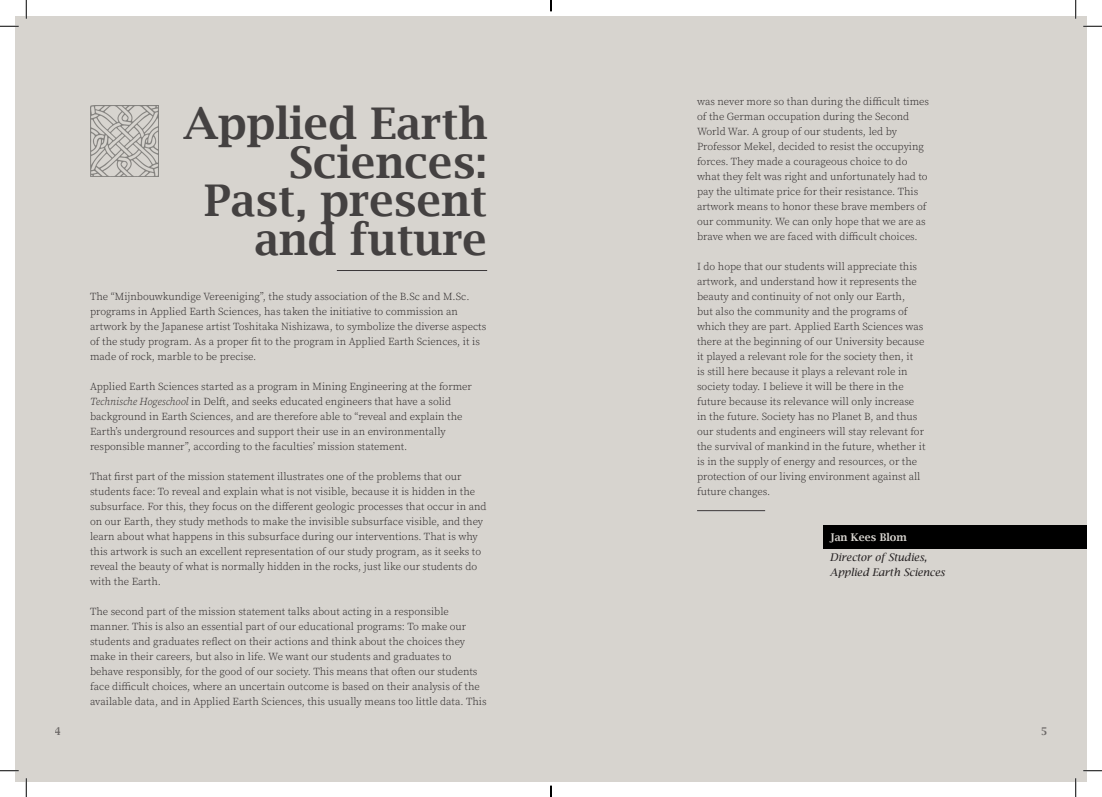
<style>
.page{position:relative;width:1102px;height:797px;background:#fff}
.page>*{position:absolute;margin:0;border:0;box-sizing:border-box;transform-origin:0 0}
.t1{font:600 43.75px/38.8px "Lucida Bright";color:#444141;text-align:right}
.Body{font:300 10.62px/15px "Source Serif Pro";color:#231f20}
.Author_name{font:italic 10.62px/15px "Lucida Bright";color:#231f20}
.Author_name-2{font:600 10.62px "Lucida Bright";color:#d7d4cf}
.t2{font:600 10.62px "Lucida Bright";color:#231f20}
.s1{font-style:italic}
</style>
<div class="page">
<div style="left:16px;top:16px;width:535px;height:765px;background:#d7d4cf"></div>
<div style="left:551px;top:16px;width:535px;height:765px;background:#d7d4cf"></div>
<img style="left:91px;top:105px;width:67px;height:71px">
<hr style="left:337px;top:270px;width:150px;height:1px;background:#231f20">
<div style="left:822px;top:525px;width:264px;height:23px;background:#000"></div>
<hr style="left:697px;top:510px;width:68px;height:1px;background:#231f20">
<svg style="left:0;top:25px;width:19px;height:2px"></svg>
<svg style="left:1083px;top:25px;width:18px;height:2px"></svg>
<svg style="left:0;top:770px;width:19px;height:1px"></svg>
<svg style="left:1083px;top:770px;width:18px;height:1px"></svg>
<svg style="left:25px;top:0;width:2px;height:19px"></svg>
<svg style="left:25px;top:778px;width:2px;height:19px"></svg>
<svg style="left:1075px;top:0;width:1px;height:19px"></svg>
<svg style="left:1074px;top:778px;width:2px;height:19px"></svg>
<svg style="left:550px;top:785px;width:1px;height:12px"></svg>
<p class="t1" style="left:183px;top:104px;width:305px">Applied Earth<br>Sciences:<br>Past, present and future</p>
<p class="Body" style="left:90px;top:289px;width:397px">The “Mijnbouwkundige Vereeniging”, the study association of the B.Sc and M.Sc. programs in Applied Earth Sciences, has taken the initiative to commission an artwork by the Japanese artist Toshitaka Nishizawa, to symbolize the diverse aspects of the study program. As a proper fit to the program in Applied Earth Sciences, it is made of rock, marble to be precise.</p>
<p class="Body" style="left:90px;top:379px;width:383px">Applied Earth Sciences started as a program in Mining Engineering at the former <span class="s1">Technische Hogeschool</span> in Delft, and seeks educated engineers that have a solid background in Earth Sciences, and are therefore able to “reveal and explain the Earth’s underground resources and support their use in an environmentally responsible manner”, according to the faculties’ mission statement.</p>
<p class="Body" style="left:90px;top:469px;width:398px">That first part of the mission statement illustrates one of the problems that our students face: To reveal and explain what is not visible, because it is hidden in the subsurface. For this, they focus on the different geologic processes that occur in and on our Earth, they study methods to make the invisible subsurface visible, and they learn about what happens in this subsurface during our interventions. That is why this artwork is such an excellent representation of our study program, as it seeks to reveal the beauty of what is normally hidden in the rocks, just like our students do with the Earth.</p>
<p class="Body" style="left:90px;top:604px;width:398px">The second part of the mission statement talks about acting in a responsible manner. This is also an essential part of our educational programs: To make our students and graduates reflect on their actions and think about the choices they make in their careers, but also in life. We want our students and graduates to behave responsibly, for the good of our society. This means that often our students face difficult choices, where an uncertain outcome is based on their analysis of the available data, and in Applied Earth Sciences, this usually means too little data. This</p>
<p class="Body" style="left:697px;top:94px;width:233px">was never more so than during the difficult times of the German occupation during the Second World War. A group of our students, led by Professor Mekel, decided to resist the occupying forces. They made a courageous choice to do what they felt was right and unfortunately had to pay the ultimate price for their resistance. This artwork means to honor these brave members of our community. We can only hope that we are as brave when we are faced with difficult choices.</p>
<p class="Body" style="left:697px;top:259px;width:230px">I do hope that our students will appreciate this artwork, and understand how it represents the beauty and continuity of not only our Earth,<br>but also the community and the programs of which they are part. Applied Earth Sciences was there at the beginning of our University because it played a relevant role for the society then, it<br>is still here because it plays a relevant role in society today. I believe it will be there in the future because its relevance will only increase in the future. Society has no Planet B, and thus our students and engineers will stay relevant for the survival of mankind in the future, whether it is in the supply of energy and resources, or the protection of our living environment against all future changes.</p>
<p class="Author_name-2" style="left:829px;top:530px;width:78px">Jan Kees Blom</p>
<p class="Author_name" style="left:829px;top:549px;width:117px">Director of Studies,<br>Applied Earth Sciences</p>
<p class="t2" style="left:55px;top:725px;width:8px">4</p>
<p class="t2" style="left:1040px;top:725px;width:8px">5</p>
</div>
